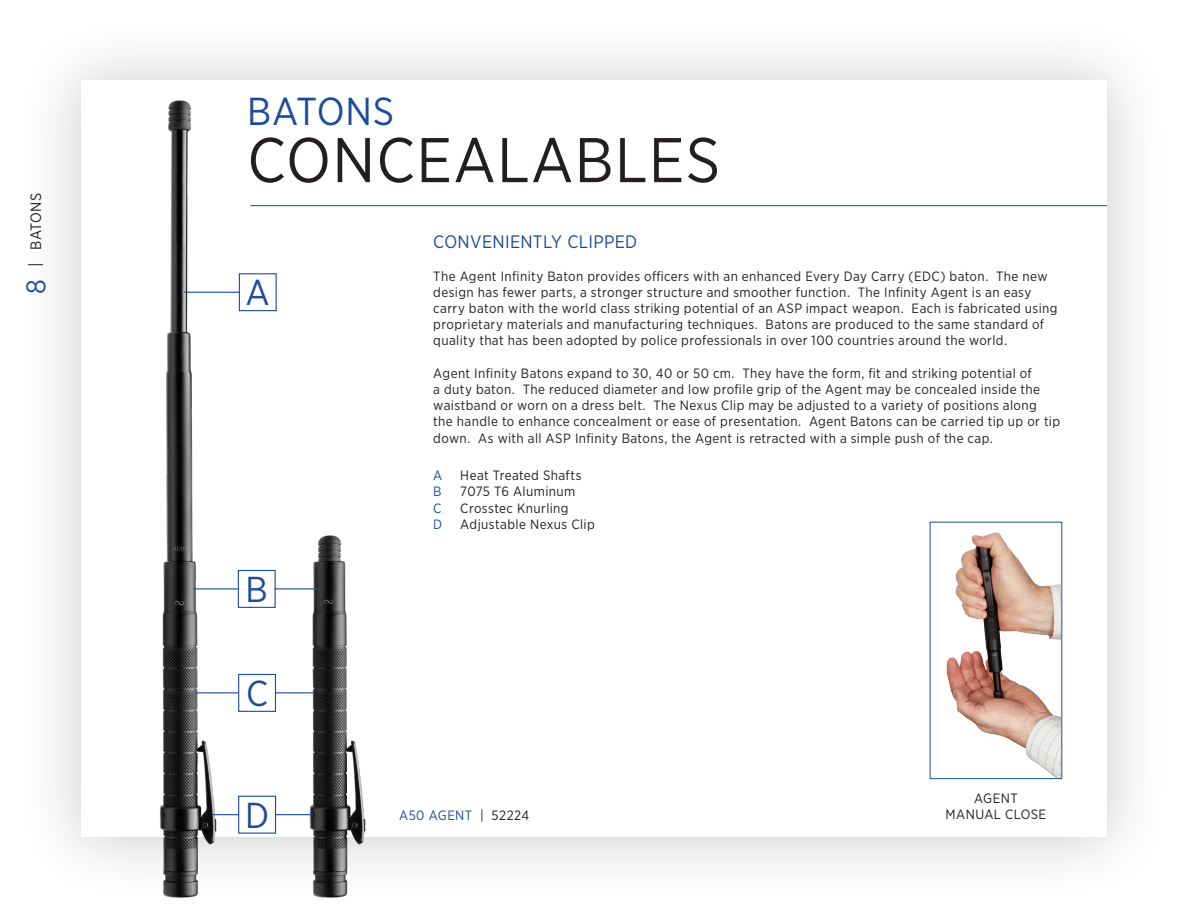
<style>
.page{position:relative;width:1188px;height:918px;background:#fff}
.page>*{position:absolute;margin:0;border:0;box-sizing:border-box;transform-origin:0 0}
.t1{font:63px "Gotham Narrow";letter-spacing:.02em;color:#231f20}
.t2{font:39px "Gotham Narrow";letter-spacing:.02em;color:#1c4c9a}
.t3{font:36px "Gotham Narrow";color:#1c4c9a}
.Subhead_2{font:18px "Gotham Narrow";letter-spacing:.015em;color:#184c99}
.t4{font:15px "Gotham Narrow";letter-spacing:.02em;color:#231f20}
.Body_Copy{font:13.5px/16.2px "Gotham Narrow";letter-spacing:.03em;color:#231f20}
.Captions_ALL_CAP_8PT{font:13.5px "Gotham Narrow";letter-spacing:.03em;color:#231f20}
.Captions_ALL_CAP_8PT-2{font:13.5px "Gotham Narrow";letter-spacing:.035em;color:#1c4c9a}
.Body_Copy-2{font:13.5px "Gotham Narrow";color:#184c99}
.s1{font-size:27px;color:#1c4c9a}
.s2{font-size:16.5px}
.s3{color:#231f20}
</style>
<div class="page">
<div style="left:18px;top:18px;width:1152px;height:883px;background:#231f20;opacity:.25"></div>
<div style="left:81px;top:81px;width:1026px;height:756px;background:#fff"></div>
<img style="left:154px;top:100px;width:64px;height:798px">
<img style="left:303px;top:206px;width:64px;height:692px">
<hr style="left:275px;top:588px;width:42px;height:1px;background:#1c4c9a">
<hr style="left:184px;top:292px;width:56px;height:1px;background:#1c4c9a">
<hr style="left:194px;top:588px;width:44px;height:1px;background:#1c4c9a">
<hr style="left:196px;top:692px;width:43px;height:1px;background:#1c4c9a">
<svg style="left:212px;top:814px;width:26px;height:1px"></svg>
<hr style="left:276px;top:814px;width:37px;height:1px;background:#1c4c9a">
<div style="left:238px;top:570px;width:38px;height:38px;border:1px solid #1c4c9a"></div>
<div style="left:238px;top:674px;width:38px;height:38px;border:1px solid #1c4c9a"></div>
<div style="left:238px;top:796px;width:38px;height:38px;border:1px solid #1c4c9a"></div>
<div style="left:239px;top:273px;width:38px;height:38px;border:1px solid #1c4c9a"></div>
<hr style="left:251px;top:205px;width:856px;height:1px;background:#1c4c9a">
<img style="left:946px;top:533px;width:114px;height:244px">
<hr style="left:275px;top:692px;width:39px;height:1px;background:#1c4c9a">
<p class="t4" style="left:26px;top:294px;width:102px;rotate:-90deg"><span class="s1">8</span> <span class="s2">|</span> BATONS</p>
<p class="t2" style="left:247px;top:87px;width:148px">BATONS</p>
<p class="t1" style="left:247px;top:121px;width:474px">CONCEALABLES</p>
<p class="t3" style="left:246px;top:270px;width:26px">A</p>
<p class="t3" style="left:246px;top:567px;width:24px">B</p>
<p class="t3" style="left:246px;top:671px;width:24px">C</p>
<p class="t3" style="left:245px;top:793px;width:26px">D</p>
<p class="Subhead_2" style="left:433px;top:231px;width:205px">CONVENIENTLY CLIPPED</p>
<p class="Body_Copy" style="left:433px;top:268px;width:626px">The Agent Infinity Baton provides officers with an enhanced Every Day Carry (EDC) baton. The new design has fewer parts, a stronger structure and smoother function. The Infinity Agent is an easy carry baton with the world class striking potential of an ASP impact weapon. Each is fabricated using proprietary materials and manufacturing techniques. Batons are produced to the same standard of quality that has been adopted by police professionals in over 100 countries around the world.</p>
<p class="Body_Copy" style="left:433px;top:365px;width:628px">Agent Infinity Batons expand to 30, 40 or 50 cm. They have the form, fit and striking potential of<br>a duty baton. The reduced diameter and low profile grip of the Agent may be concealed inside the waistband or worn on a dress belt. The Nexus Clip may be adjusted to a variety of positions along<br>the handle to enhance concealment or ease of presentation. Agent Batons can be carried tip up or tip down. As with all ASP Infinity Batons, the Agent is retracted with a simple push of the cap.</p>
<p class="Body_Copy-2" style="left:433px;top:467px;width:11px">A</p>
<p class="Body_Copy" style="left:460px;top:467px;width:123px">Heat Treated Shafts</p>
<p class="Body_Copy-2" style="left:433px;top:483px;width:10px">B</p>
<p class="Body_Copy" style="left:460px;top:483px;width:117px">7075 T6 Aluminum</p>
<p class="Body_Copy-2" style="left:433px;top:500px;width:10px">C</p>
<p class="Body_Copy" style="left:460px;top:500px;width:110px">Crosstec Knurling</p>
<p class="Body_Copy-2" style="left:433px;top:516px;width:11px">D</p>
<p class="Body_Copy" style="left:460px;top:516px;width:136px">Adjustable Nexus Clip</p>
<p class="Captions_ALL_CAP_8PT-2" style="left:399px;top:807px;width:132px">A50 AGENT <span class="s3">| 52224</span></p>
<p class="Captions_ALL_CAP_8PT" style="left:974px;top:790px;width:45px">AGENT</p>
<p class="Captions_ALL_CAP_8PT" style="left:946px;top:806px;width:102px">MANUAL CLOSE</p>
</div>
